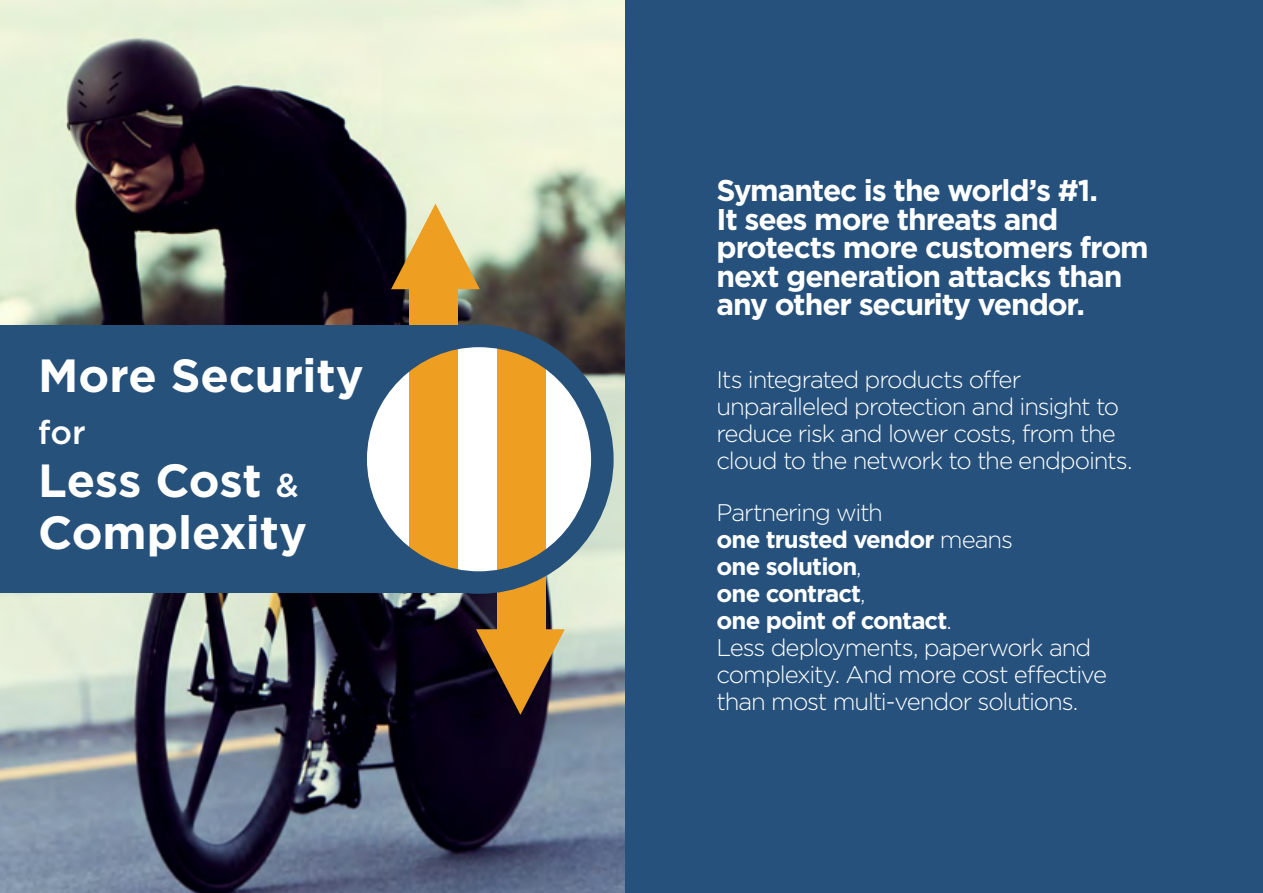
<style>
.page{position:relative;width:1263px;height:893px;background:#fff}
.page>*{position:absolute;margin:0;border:0;box-sizing:border-box;transform-origin:0 0}
.t1{font:700 46.5px/52.5px "Gotham";letter-spacing:-.005em;color:#fff}
.t2{font:500 33px "Gotham";color:#fff}
.t3{font:700 30px/28.5px "Gotham";letter-spacing:-.04em;color:#fff}
.t4{font:300 24px/27px "Gotham";letter-spacing:-.045em;color:#fff}
.s1{font-weight:500;font-size:33px}
.s2{font-weight:700}
</style>
<div class="page">
<img style="left:0;top:0;width:625px;height:893px">
<div style="left:625px;top:0;width:638px;height:893px;background:#25517c"></div>
<div style="left:0;top:325px;width:483px;height:268px;background:#25517b"></div>
<div style="left:352px;top:331px;width:243px;height:244px;background:#fff;border-radius:50%"></div>
<div style="left:409px;top:254px;width:49px;height:319px;background:#ee9e21"></div>
<div style="left:497px;top:343px;width:48px;height:319px;background:#ee9e21"></div>
<div style="left:344px;top:325px;width:270px;height:269px;border:22px solid #25517b;border-radius:50%"></div>
<svg style="left:391px;top:204px;width:89px;height:85px"></svg>
<svg style="left:476px;top:629px;width:89px;height:86px"></svg>
<div style="left:400px;top:325px;width:62px;height:19px;background:#25517b"></div>
<h1 class="t1" style="left:38px;top:349px;width:327px">More Security</h1>
<h2 class="t2" style="left:38px;top:411px;width:49px">for</h2>
<h1 class="t1" style="left:38px;top:454px;width:270px">Less Cost <span class="s1">&amp;<br></span>Complexity</h1>
<p class="t3" style="left:716px;top:176px;width:434px">Symantec is the world’s #1.<br>It sees more threats and protects more customers from next generation attacks than any other security vendor.</p>
<p class="t4" style="left:716px;top:365px;width:418px">Its integrated products offer unparalleled protection and insight to reduce risk and lower costs, from the cloud to the network to the endpoints.</p>
<p class="t4" style="left:716px;top:498px;width:392px">Partnering with<br><span class="s2">one trusted vendor</span> means<br><span class="s2">one solution</span>,<br><span class="s2">one contract</span>,<br><span class="s2">one point of contact</span>.<br>Less deployments, paperwork and complexity. And more cost effective than most multi-vendor solutions.</p>
</div>
